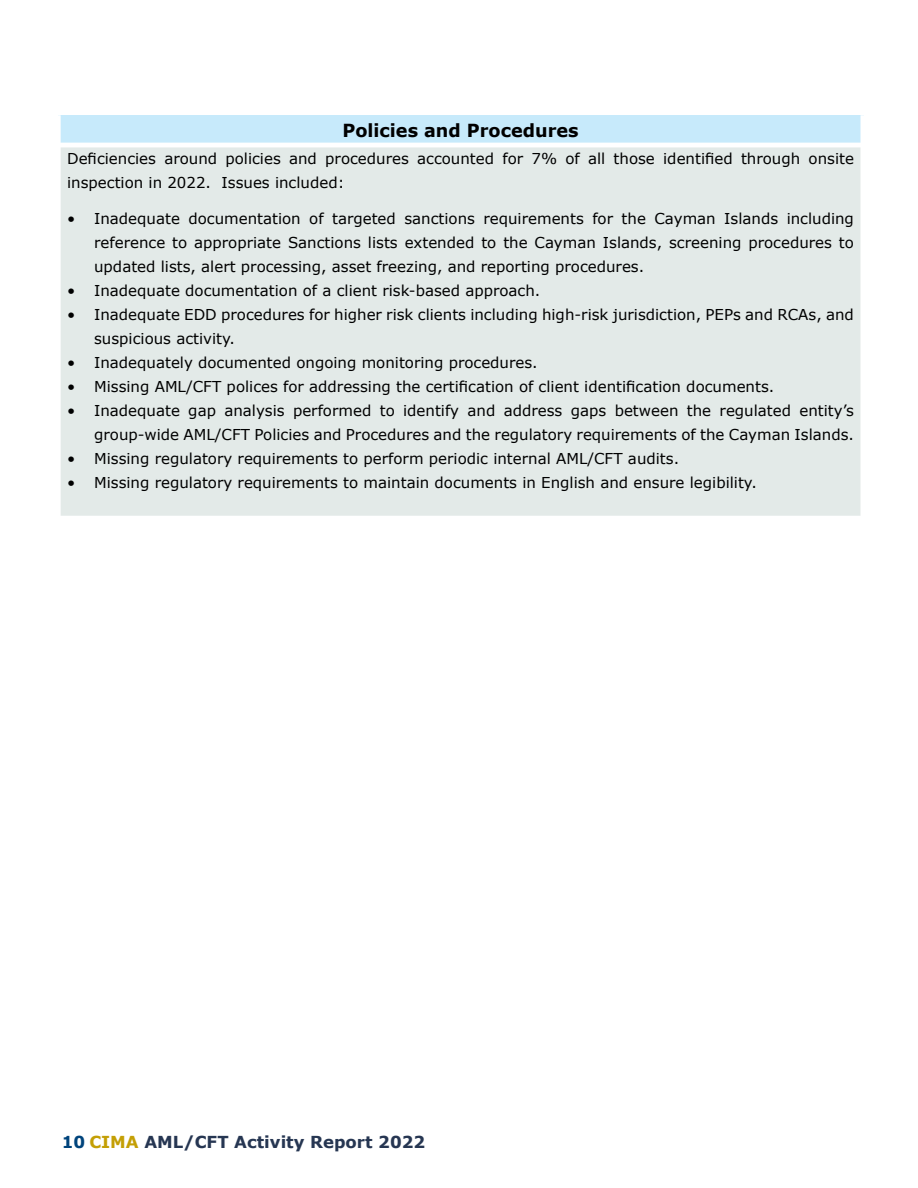
<style>
.page{position:relative;width:918px;height:1188px;background:#fff}
.page>*{position:absolute;margin:0;border:0;box-sizing:border-box;transform-origin:0 0}
.t1{font:700 18px "Verdana";color:#000}
.t2{font:700 16.5px "Verdana";color:#263652}
.t3{font:15px/24px "Verdana";color:#000}
.s1{color:#00447c}
.s2{color:#c49f05}
</style>
<div class="page">
<div style="left:58px;top:115px;width:805px;height:30px;background:#c7eafb"></div>
<div style="left:58px;top:145px;width:805px;height:373px;background:#e3eae8"></div>
<div style="left:55px;top:115px;width:6px;height:406px;background:#fff"></div>
<div style="left:860px;top:115px;width:6px;height:406px;background:#fff"></div>
<hr style="left:58px;top:143px;width:805px;height:4px;background:#fff">
<div style="left:58px;top:516px;width:805px;height:5px;background:#fff"></div>
<p class="t1" style="left:342px;top:123px;width:238px">Policies and Procedures</p>
<p class="t3" style="left:67px;top:148px;width:788px">Deficiencies around policies and procedures accounted for 7% of all those identified through onsite inspection in 2022. Issues included:</p>
<p class="t3" style="left:94px;top:208px;width:761px;text-align:justify;text-indent:-27px">• Inadequate documentation of targeted sanctions requirements for the Cayman Islands including reference to appropriate Sanctions lists extended to the Cayman Islands, screening procedures to updated lists, alert processing, asset freezing, and reporting procedures.</p>
<p class="t3" style="left:67px;top:280px;width:475px">• Inadequate documentation of a client risk-based approach.</p>
<p class="t3" style="left:94px;top:304px;width:761px;text-indent:-27px">• Inadequate EDD procedures for higher risk clients including high-risk jurisdiction, PEPs and RCAs, and suspicious activity.</p>
<p class="t3" style="left:67px;top:352px;width:472px">• Inadequately documented ongoing monitoring procedures.</p>
<p class="t3" style="left:67px;top:376px;width:709px">• Missing AML/CFT polices for addressing the certification of client identification documents.</p>
<p class="t3" style="left:67px;top:400px;width:788px;text-align:right">• Inadequate gap analysis performed to identify and address gaps between the regulated entity’s group-wide AML/CFT Policies and Procedures and the regulatory requirements of the Cayman Islands.</p>
<p class="t3" style="left:67px;top:448px;width:613px">• Missing regulatory requirements to perform periodic internal AML/CFT audits.</p>
<p class="t3" style="left:67px;top:472px;width:691px">• Missing regulatory requirements to maintain documents in English and ensure legibility.</p>
<p class="t2" style="left:62px;top:1136px;width:365px"><span class="s1">10</span> <span class="s2">CIMA</span> AML/CFT Activity Report 2022</p>
</div>
